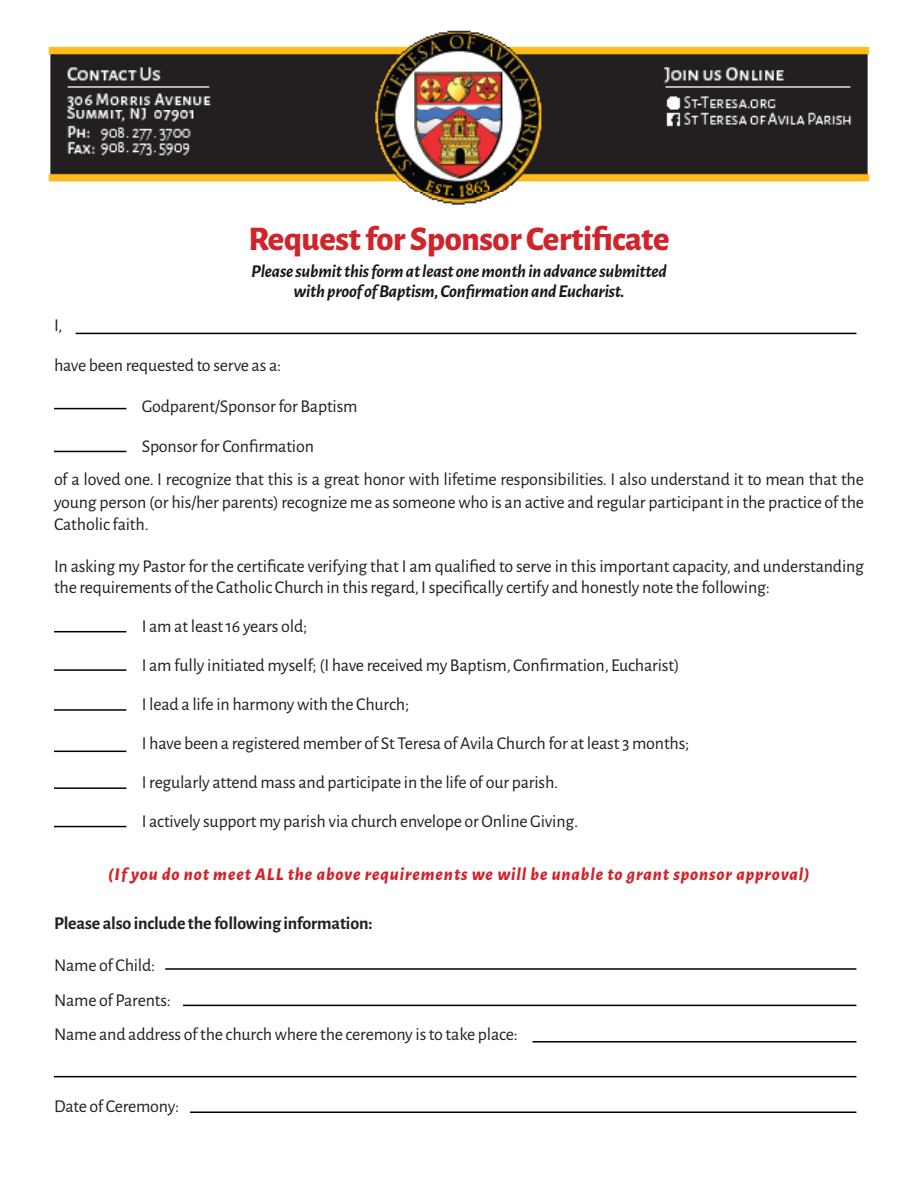
<style>
.page{position:relative;width:918px;height:1188px;background:#fff}
.page>*{position:absolute;margin:0;border:0;box-sizing:border-box;transform-origin:0 0}
.Column_paragraph{font:800 34.5px "Alegreya Sans";letter-spacing:-.01em;color:#d1232a}
.Column_paragraph-2{font:18px/22.5px "Alegreya Sans";letter-spacing:-.01em;color:#231f20;text-align:justify}
.Column_paragraph-3{font:italic 700 18px/19.5px "Alegreya Sans";letter-spacing:-.01em;color:#1b1513;text-align:center}
.Column_paragraph-4{font:italic 800 18px "Alegreya Sans";letter-spacing:.05em;color:#d1232a}
.Column_paragraph-5{font:700 18px "Alegreya Sans";letter-spacing:-.01em;color:#231f20}
</style>
<div class="page">
<hr style="left:76px;top:333px;width:780px;height:1px;background:#000">
<hr style="left:54px;top:408px;width:72px;height:1px;background:#000">
<hr style="left:54px;top:451px;width:72px;height:1px;background:#000">
<hr style="left:54px;top:631px;width:72px;height:1px;background:#000">
<hr style="left:54px;top:669px;width:72px;height:2px;background:#000">
<hr style="left:54px;top:709px;width:72px;height:2px;background:#000">
<hr style="left:54px;top:751px;width:72px;height:1px;background:#000">
<hr style="left:54px;top:787px;width:72px;height:2px;background:#000">
<hr style="left:54px;top:826px;width:72px;height:1px;background:#000">
<hr style="left:165px;top:968px;width:691px;height:2px;background:#000">
<hr style="left:183px;top:1005px;width:673px;height:1px;background:#000">
<hr style="left:532px;top:1041px;width:324px;height:2px;background:#000">
<hr style="left:54px;top:1076px;width:802px;height:1px;background:#000">
<hr style="left:190px;top:1112px;width:666px;height:1px;background:#000">
<img style="left:48px;top:30px;width:822px;height:175px">
<p class="Column_paragraph" style="left:248px;top:213px;width:423px">Request for Sponsor Certificate</p>
<p class="Column_paragraph-3" style="left:251px;top:261px;width:417px">Please submit this form at least one month in advance submitted with proof of Baptism, Confirmation and Eucharist.</p>
<p class="Column_paragraph-2" style="left:54px;top:313px;width:10px">I,</p>
<p class="Column_paragraph-2" style="left:54px;top:353px;width:229px">have been requested to serve as a:</p>
<p class="Column_paragraph-2" style="left:142px;top:394px;width:217px">Godparent/Sponsor for Baptism</p>
<p class="Column_paragraph-2" style="left:142px;top:434px;width:174px">Sponsor for Confirmation</p>
<p class="Column_paragraph-2" style="left:54px;top:467px;width:812px">of a loved one. I recognize that this is a great honor with lifetime responsibilities. I also understand it to mean that the young person (or his/her parents) recognize me as someone who is an active and regular participant in the practice of the Catholic faith.</p>
<p class="Column_paragraph-2" style="left:54px;top:555px;width:812px;line-height:21px">In asking my Pastor for the certificate verifying that I am qualified to serve in this important capacity, and understanding the requirements of the Catholic Church in this regard, I specifically certify and honestly note the following:</p>
<p class="Column_paragraph-2" style="left:142px;top:614px;width:167px">I am at least 16 years old;</p>
<p class="Column_paragraph-2" style="left:142px;top:653px;width:539px">I am fully initiated myself; (I have received my Baptism, Confirmation, Eucharist)</p>
<p class="Column_paragraph-2" style="left:142px;top:692px;width:269px">I lead a life in harmony with the Church;</p>
<p class="Column_paragraph-2" style="left:142px;top:731px;width:549px">I have been a registered member of St Teresa of Avila Church for at least 3 months;</p>
<p class="Column_paragraph-2" style="left:142px;top:770px;width:418px">I regularly attend mass and participate in the life of our parish.</p>
<p class="Column_paragraph-2" style="left:142px;top:809px;width:438px">I actively support my parish via church envelope or Online Giving.</p>
<p class="Column_paragraph-4" style="left:108px;top:860px;width:703px">(If you do not meet ALL the above requirements we will be unable to grant sponsor approval)</p>
<p class="Column_paragraph-5" style="left:54px;top:910px;width:320px">Please also include the following information:</p>
<p class="Column_paragraph-2" style="left:54px;top:953px;width:103px">Name of Child:</p>
<p class="Column_paragraph-2" style="left:54px;top:988px;width:118px">Name of Parents:</p>
<p class="Column_paragraph-2" style="left:54px;top:1022px;width:465px">Name and address of the church where the ceremony is to take place:</p>
<p class="Column_paragraph-2" style="left:54px;top:1094px;width:127px">Date of Ceremony:</p>
</div>
